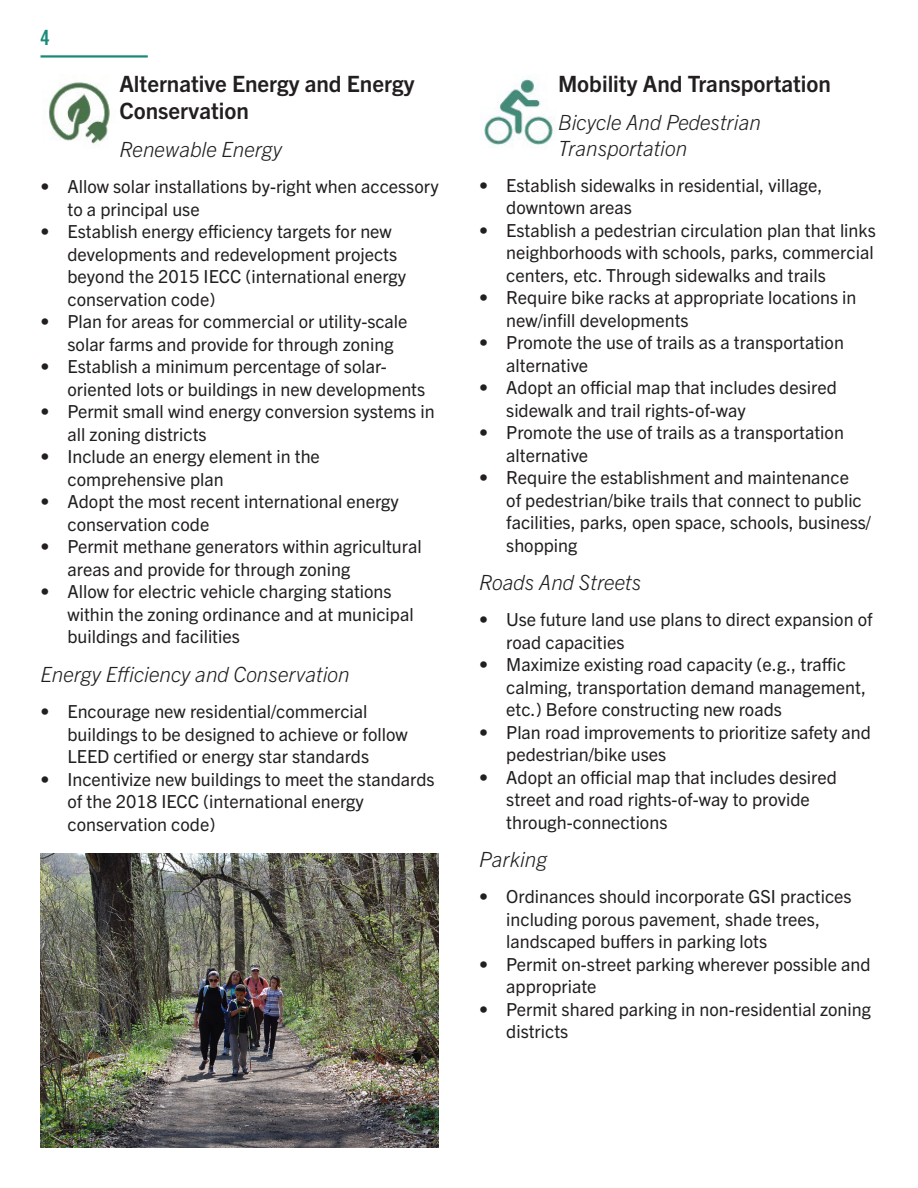
<style>
.page{position:relative;width:918px;height:1188px;background:#fff}
.page>*{position:absolute;margin:0;border:0;box-sizing:border-box;transform-origin:0 0}
.Section_headings{font:700 22.5px/27px "Trade Gothic Next LT Pro";color:#231f20}
.Paragraph_Style_1{font:italic 300 21px/25.2px "Trade Gothic Next LT Pro";color:#231f20}
.t1{font:21px "Trade Gothic LT Std Bd Cn 20";color:#198a79}
.t2{font:18px/22.5px "Trade Gothic Next LT Pro";color:#231f20}
</style>
<div class="page">
<img style="left:48px;top:82px;width:62px;height:64px">
<hr style="left:40px;top:55px;width:108px;height:3px;background:#198a79">
<img style="left:481px;top:78px;width:74px;height:67px">
<img style="left:40px;top:853px;width:399px;height:295px">
<p class="t1" style="left:40px;top:25px;width:11px">4</p>
<p class="Section_headings" style="left:119px;top:68px;width:297px">Alternative Energy and Energy<br>Conservation</p>
<p class="Paragraph_Style_1" style="left:119px;top:136px;width:164px">Renewable Energy</p>
<p class="t2" style="left:68px;top:174px;width:373px;text-indent:-27px">• Allow solar installations by-right when accessory to a principal use</p>
<p class="t2" style="left:68px;top:219px;width:340px;text-indent:-27px">• Establish energy efficiency targets for new developments and redevelopment projects beyond the 2015 IECC (international energy conservation code)</p>
<p class="t2" style="left:68px;top:309px;width:342px;text-indent:-27px">• Plan for areas for commercial or utility-scale solar farms and provide for through zoning</p>
<p class="t2" style="left:68px;top:354px;width:359px;text-indent:-27px">• Establish a minimum percentage of solar&shy;oriented lots or buildings in new developments</p>
<p class="t2" style="left:68px;top:399px;width:369px;text-indent:-27px">• Permit small wind energy conversion systems in all zoning districts</p>
<p class="t2" style="left:68px;top:444px;width:254px;text-indent:-27px">• Include an energy element in the comprehensive plan</p>
<p class="t2" style="left:68px;top:489px;width:333px;text-indent:-27px">• Adopt the most recent international energy conservation code</p>
<p class="t2" style="left:68px;top:534px;width:356px;text-indent:-27px">• Permit methane generators within agricultural areas and provide for through zoning</p>
<p class="t2" style="left:68px;top:579px;width:348px;text-indent:-27px">• Allow for electric vehicle charging stations within the zoning ordinance and at municipal buildings and facilities</p>
<p class="Paragraph_Style_1" style="left:40px;top:660px;width:311px">Energy Efficiency and Conservation</p>
<p class="t2" style="left:68px;top:699px;width:342px;text-indent:-27px">• Encourage new residential/commercial buildings to be designed to achieve or follow<br>LEED certified or energy star standards</p>
<p class="t2" style="left:68px;top:767px;width:369px;text-indent:-27px">• Incentivize new buildings to meet the standards of the 2018 IECC (international energy conservation code)</p>
<p class="Section_headings" style="left:558px;top:68px;width:274px">Mobility And Transportation</p>
<p class="Paragraph_Style_1" style="left:558px;top:109px;width:204px">Bicycle And Pedestrian<br>Transportation</p>
<p class="t2" style="left:506px;top:173px;width:318px;text-indent:-27px">• Establish sidewalks in residential, village, downtown areas</p>
<p class="t2" style="left:506px;top:218px;width:371px;text-align:justify;text-indent:-27px">• Establish a pedestrian circulation plan that links neighborhoods with schools, parks, commercial centers, etc. Through sidewalks and trails</p>
<p class="t2" style="left:506px;top:285px;width:352px;text-indent:-27px">• Require bike racks at appropriate locations in new/infill developments</p>
<p class="t2" style="left:506px;top:330px;width:339px;text-indent:-27px">• Promote the use of trails as a transportation alternative</p>
<p class="t2" style="left:506px;top:375px;width:332px;text-indent:-27px">• Adopt an official map that includes desired sidewalk and trail rights-of-way</p>
<p class="t2" style="left:506px;top:420px;width:339px;text-indent:-27px">• Promote the use of trails as a transportation alternative</p>
<p class="t2" style="left:506px;top:465px;width:366px;text-indent:-27px">• Require the establishment and maintenance<br>of pedestrian/bike trails that connect to public facilities, parks, open space, schools, business/ shopping</p>
<p class="Paragraph_Style_1" style="left:479px;top:569px;width:164px">Roads And Streets</p>
<p class="t2" style="left:506px;top:607px;width:368px;text-indent:-27px">• Use future land use plans to direct expansion of road capacities</p>
<p class="t2" style="left:506px;top:652px;width:361px;text-indent:-27px">• Maximize existing road capacity (e.g., traffic calming, transportation demand management, etc.) Before constructing new roads</p>
<p class="t2" style="left:506px;top:720px;width:366px;text-indent:-27px">• Plan road improvements to prioritize safety and pedestrian/bike uses</p>
<p class="t2" style="left:506px;top:765px;width:332px;text-indent:-27px">• Adopt an official map that includes desired street and road rights-of-way to provide through-connections</p>
<p class="Paragraph_Style_1" style="left:479px;top:846px;width:70px">Parking</p>
<p class="t2" style="left:506px;top:884px;width:347px;text-indent:-27px">• Ordinances should incorporate GSI practices including porous pavement, shade trees, landscaped buffers in parking lots</p>
<p class="t2" style="left:506px;top:952px;width:366px;text-indent:-27px">• Permit on-street parking wherever possible and appropriate</p>
<p class="t2" style="left:506px;top:997px;width:366px;text-indent:-27px">• Permit shared parking in non-residential zoning districts</p>
</div>
